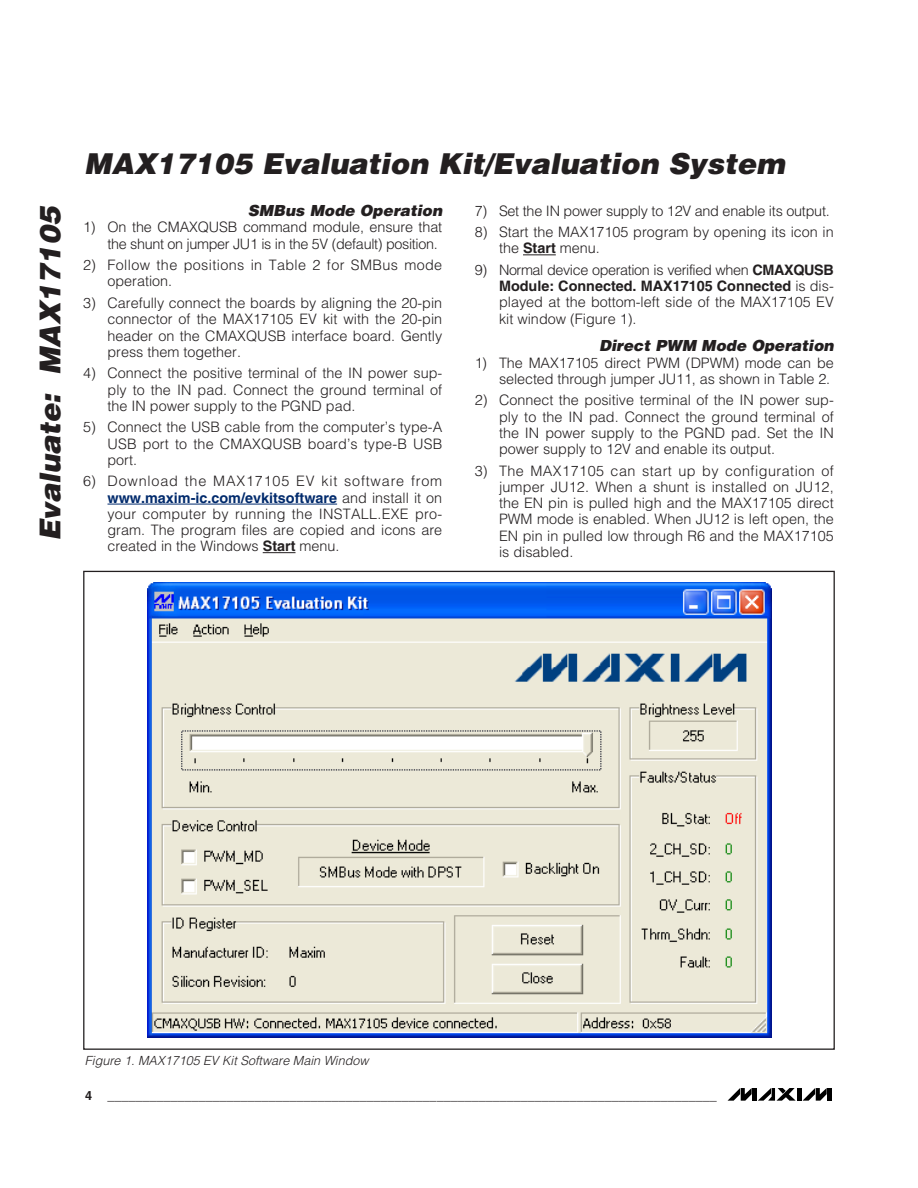
<style>
.page{position:relative;width:918px;height:1188px;background:#fff}
.page>*{position:absolute;margin:0;border:0;box-sizing:border-box;transform-origin:0 0}
.t1{font:italic 900 28.8px "Helvetica";color:#231f20}
.t2{font:italic 900 15.3px "Helvetica";color:#231f20}
.t3{font:300 14.4px/16.2px "Helvetica";color:#231f20;text-align:justify}
.t4{font:300 14.4px/16.2px "Helvetica";letter-spacing:-.02em;color:#231f20}
.t5{font:300 14.4px/16.2px "Helvetica";letter-spacing:.025em;color:#231f20}
.t6{font:700 12.6px "Helvetica";color:#231f20}
.t7{font:italic 300 12.6px "Helvetica";color:#231f20}
.s1{font-weight:700;color:#002a6c}
.s2{font-weight:700}
</style>
<div class="page">
<hr style="left:108px;top:504px;width:229px;height:1px;background:#002a6c">
<hr style="left:263px;top:552px;width:33px;height:1px;background:#231f20">
<hr style="left:523px;top:254px;width:33px;height:1px;background:#231f20">
<svg style="left:758px;top:1088px;width:38px;height:13px"></svg>
<svg style="left:728px;top:1088px;width:24px;height:13px"></svg>
<hr style="left:752px;top:1088px;width:4px;height:13px;background:#000">
<hr style="left:797px;top:1088px;width:4px;height:13px;background:#000">
<svg style="left:803px;top:1088px;width:24px;height:13px"></svg>
<hr style="left:827px;top:1088px;width:4px;height:13px;background:#000">
<img style="left:148px;top:582px;width:623px;height:456px">
<h1 class="t1" style="left:84px;top:154px;width:707px">MAX17105 Evaluation Kit/Evaluation System</h1>
<h1 class="t1" style="left:40px;top:541px;width:340px;rotate:-90deg">Evaluate: MAX17105</h1>
<p class="t2" style="left:248px;top:205px;width:199px">SMBus Mode Operation</p>
<p class="t4" style="left:108px;top:221px;width:336px;text-indent:-24px">1) On the CMAXQUSB command module, ensure that the shunt on jumper JU1 is in the 5V (default) position.</p>
<p class="t5" style="left:108px;top:258px;width:336px;text-indent:-24px">2) Follow the positions in Table 2 for SMBus mode operation.</p>
<p class="t3" style="left:108px;top:296px;width:336px;text-indent:-24px">3) Carefully connect the boards by aligning the 20-pin connector of the MAX17105 EV kit with the 20-pin header on the CMAXQUSB interface board. Gently press them together.</p>
<p class="t3" style="left:108px;top:367px;width:336px;text-indent:-24px">4) Connect the positive terminal of the IN power sup&shy;ply to the IN pad. Connect the ground terminal of the IN power supply to the PGND pad.</p>
<p class="t3" style="left:108px;top:421px;width:336px;text-indent:-24px">5) Connect the USB cable from the computer’s type-A USB port to the CMAXQUSB board’s type-B USB port.</p>
<p class="t3" style="left:108px;top:475px;width:336px;text-indent:-24px">6) Download the MAX17105 EV kit software from <span class="s1">www.maxim-ic.com/evkitsoftware</span> and install it on your computer by running the INSTALL.EXE pro&shy;gram. The program files are copied and icons are created in the Windows <span class="s2">Start</span> menu.</p>
<p class="t3" style="left:475px;top:204px;width:357px">7) Set the IN power supply to 12V and enable its output.</p>
<p class="t3" style="left:499px;top:225px;width:336px;text-indent:-24px">8) Start the MAX17105 program by opening its icon in the <span class="s2">Start</span> menu.</p>
<p class="t3" style="left:499px;top:263px;width:336px;text-indent:-24px">9) Normal device operation is verified when <span class="s2">CMAXQUSB Module: Connected. MAX17105 Connected</span> is dis&shy;played at the bottom-left side of the MAX17105 EV kit window (Figure 1).</p>
<p class="t2" style="left:599px;top:340px;width:238px">Direct PWM Mode Operation</p>
<p class="t3" style="left:475px;top:356px;width:361px;text-align:right">1) The MAX17105 direct PWM (DPWM) mode can be selected through jumper JU11, as shown in Table 2.</p>
<p class="t3" style="left:499px;top:394px;width:336px;text-indent:-24px">2) Connect the positive terminal of the IN power sup&shy;ply to the IN pad. Connect the ground terminal of the IN power supply to the PGND pad. Set the IN power supply to 12V and enable its output.</p>
<p class="t3" style="left:499px;top:464px;width:336px;text-indent:-24px">3) The MAX17105 can start up by configuration of jumper JU12. When a shunt is installed on JU12, the EN pin is pulled high and the MAX17105 direct PWM mode is enabled. When JU12 is left open, the EN pin in pulled low through R6 and the MAX17105 is disabled.</p>
<p class="t7" style="left:85px;top:1056px;width:288px">Figure 1. MAX17105 EV Kit Software Main Window</p>
<p class="t6" style="left:85px;top:1091px;width:633px">4 _______________________________________________________________________________________</p>
</div>
